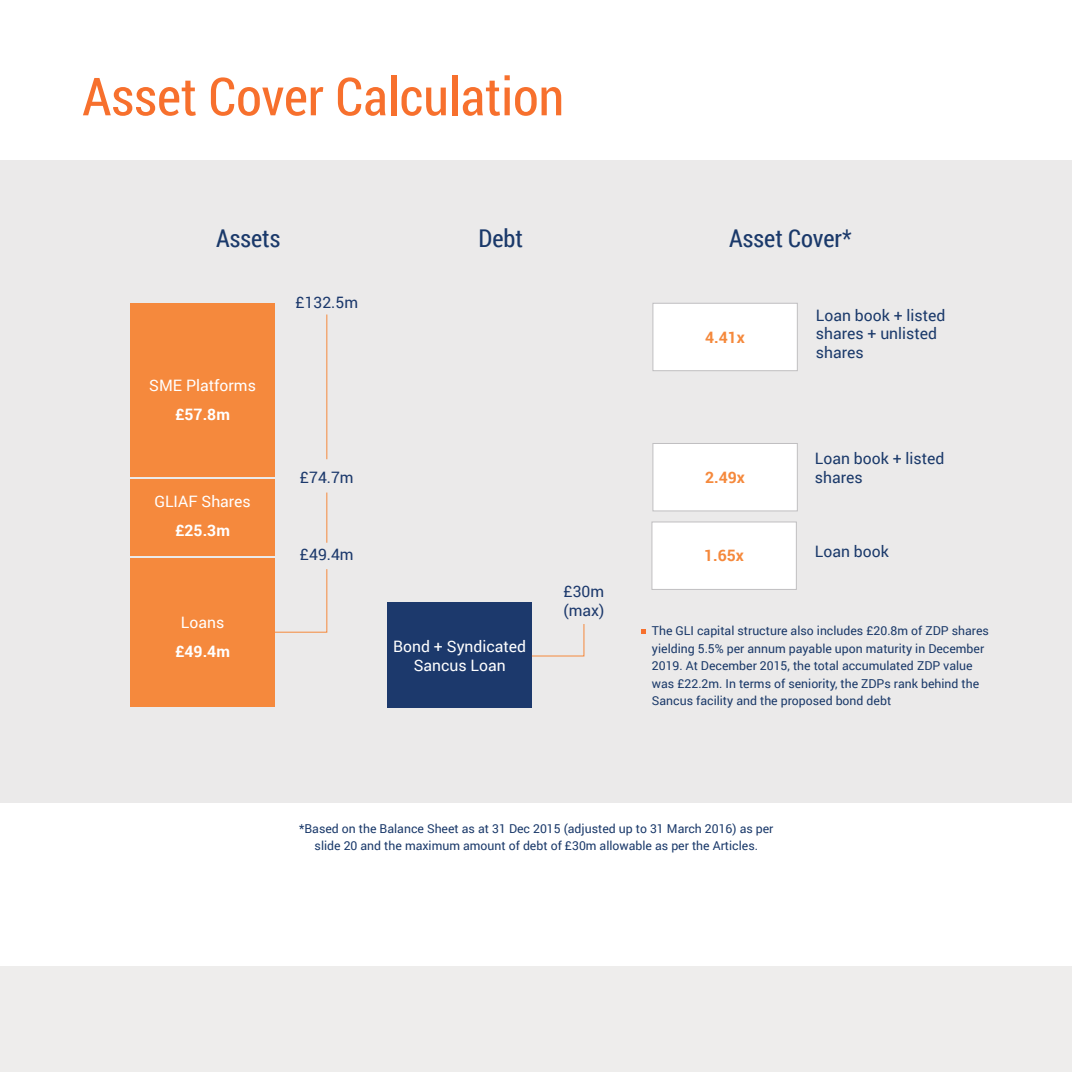
<style>
.page{position:relative;width:1072px;height:1072px;background:#fff}
.page>*{position:absolute;margin:0;border:0;box-sizing:border-box;transform-origin:0 0}
.t1{font:52.5px "Roboto Condensed";color:#f7702d}
.t2{font:24.5px "Roboto Condensed";color:#1a396a}
.t3{font:15.75px/18.9px "Roboto";color:#1a396a}
.t4{font:15.75px/18.9px "Roboto";color:#fff;text-align:center}
.t5{font:15.75px/18.9px "Roboto";color:#1c396c}
.t6{font:700 15.75px "Roboto";color:#fff}
.t7{font:700 15.75px "Roboto";color:#f5893c}
.t8{font:12.25px/17.5px "Roboto";color:#1a3969}
.t9{font:12.25px/17.5px "Roboto";color:#1a396a;text-align:center}
</style>
<div class="page">
<div style="left:0;top:966px;width:1071px;height:105px;background:#eeedec"></div>
<div style="left:0;top:160px;width:1071px;height:642px;background:#ebeaea"></div>
<div style="left:130px;top:303px;width:145px;height:174px;background:#f5893d"></div>
<div style="left:130px;top:479px;width:145px;height:76px;background:#f5893d"></div>
<div style="left:130px;top:558px;width:145px;height:148px;background:#f5893d"></div>
<svg style="left:275px;top:569px;width:53px;height:64px"></svg>
<hr style="left:326px;top:492px;width:1px;height:50px;background:#f5893c">
<hr style="left:326px;top:314px;width:1px;height:145px;background:#f5893c">
<div style="left:387px;top:602px;width:145px;height:105px;background:#1c396c"></div>
<svg style="left:532px;top:624px;width:53px;height:33px"></svg>
<div style="left:651px;top:521px;width:145px;height:69px;background:#fff;border:1px solid #c0bfc1"></div>
<div style="left:652px;top:303px;width:145px;height:68px;background:#fff;border:1px solid #c0bfc1"></div>
<div style="left:652px;top:443px;width:145px;height:68px;background:#fff;border:1px solid #c0bfc1"></div>
<svg style="left:641px;top:629px;width:4px;height:4px"></svg>
<h1 class="t1" style="left:82px;top:60px;width:483px">Asset Cover Calculation</h1>
<h2 class="t2" style="left:216px;top:222px;width:66px">Assets</h2>
<p class="t5" style="left:295px;top:292px;width:64px">£132.5m</p>
<p class="t4" style="left:149px;top:375px;width:108px">SME Platforms</p>
<p class="t6" style="left:175px;top:403px;width:56px">£57.8m</p>
<p class="t4" style="left:154px;top:491px;width:98px">GLIAF Shares</p>
<p class="t6" style="left:175px;top:519px;width:56px">£25.3m</p>
<p class="t4" style="left:181px;top:612px;width:45px">Loans</p>
<p class="t6" style="left:175px;top:640px;width:56px">£49.4m</p>
<p class="t5" style="left:300px;top:467px;width:55px">£74.7m</p>
<p class="t5" style="left:300px;top:544px;width:55px">£49.4m</p>
<h2 class="t2" style="left:478px;top:222px;width:46px">Debt</h2>
<p class="t4" style="left:393px;top:636px;width:135px">Bond + Syndicated<br>Sancus Loan</p>
<p class="t5" style="left:563px;top:581px;width:42px">£30m (max)</p>
<h2 class="t2" style="left:729px;top:222px;width:124px">Asset Cover*</h2>
<p class="t7" style="left:705px;top:326px;width:41px">4.41x</p>
<p class="t7" style="left:705px;top:466px;width:41px">2.49x</p>
<p class="t7" style="left:704px;top:544px;width:41px">1.65x</p>
<p class="t3" style="left:816px;top:305px;width:131px">Loan book + listed shares + unlisted shares</p>
<p class="t3" style="left:815px;top:449px;width:131px">Loan book + listed shares</p>
<p class="t3" style="left:815px;top:541px;width:75px">Loan book</p>
<p class="t8" style="left:652px;top:621px;width:338px">The GLI capital structure also includes £20.8m of ZDP shares yielding 5.5% per annum payable upon maturity in December 2019. At December 2015, the total accumulated ZDP value was £22.2m. In terms of seniority, the ZDPs rank behind the Sancus facility and the proposed bond debt</p>
<p class="t9" style="left:299px;top:819px;width:476px">*Based on the Balance Sheet as at 31 Dec 2015 (adjusted up to 31 March 2016) as per slide 20 and the maximum amount of debt of £30m allowable as per the Articles.</p>
</div>
